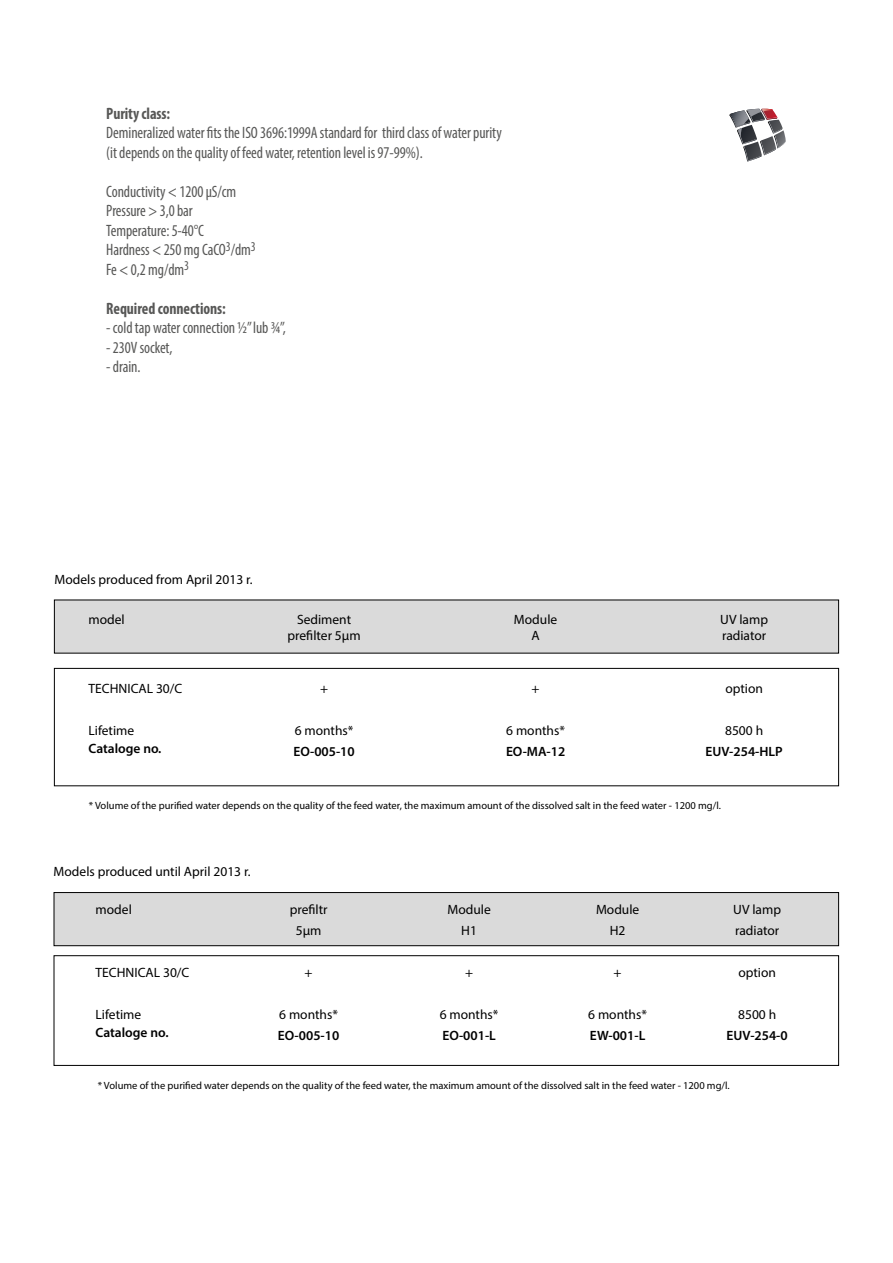
<style>
.page{position:relative;width:893px;height:1263px;background:#fff}
.page>*{position:absolute;margin:0;border:0;box-sizing:border-box;transform-origin:0 0}
.t1{font:condensed 16.5px/19.5px "Myriad Pro";letter-spacing:-.005em;color:#575756;scale:.95 1}
.t2{font:700 condensed 16.5px "Myriad Pro";letter-spacing:-.005em;color:#575756;scale:.95 1}
.t3{font:13.5px "Myriad Pro";color:#000}
.t4{font:600 13.5px "Myriad Pro";color:#000}
.t5{font:10.5px "Myriad Pro";color:#000}
</style>
<div class="page">
<div style="left:54px;top:600px;width:785px;height:53px;background:#dadada"></div>
<div style="left:54px;top:892px;width:785px;height:54px;background:#dadada;border:1px solid #000"></div>
<div style="left:54px;top:668px;width:785px;height:118px;border:1px solid #000"></div>
<div style="left:54px;top:955px;width:785px;height:111px;border:1px solid #000"></div>
<svg style="left:729px;top:109px;width:57px;height:53px"></svg>
<p class="t2" style="left:106px;top:103px;width:69px">Purity class:</p>
<p class="t1" style="left:106px;top:123px;width:418px">Demineralized water fits the ISO 3696:1999A standard for third class of water purity (it depends on the quality of feed water, retention level is 97-99%).</p>
<p class="t1" style="left:106px;top:181px;width:159px">Conductivity &lt; 1200 µS/cm<br>Pressure &gt; 3,0 bar<br>Temperature: 5-40°C<br>Hardness &lt; 250 mg CaCO<sup>3</sup>/dm<sup>3<br></sup>Fe &lt; 0,2 mg/dm<sup>3</sup></p>
<p class="t2" style="left:106px;top:298px;width:127px">Required connections:</p>
<p class="t1" style="left:106px;top:318px;width:191px">- cold tap water connection ½” lub ¾”,</p>
<p class="t1" style="left:106px;top:337px;width:71px">- 230V socket,</p>
<p class="t1" style="left:106px;top:357px;width:38px">- drain.</p>
<p class="t3" style="left:55px;top:571px;width:200px">Models produced from April 2013 r.</p>
<p class="t3" style="left:89px;top:611px;width:38px">model</p>
<p class="t3" style="left:297px;top:611px;width:56px">Sediment</p>
<p class="t3" style="left:514px;top:611px;width:45px">Module</p>
<p class="t3" style="left:720px;top:611px;width:49px">UV lamp</p>
<p class="t3" style="left:288px;top:627px;width:75px">prefilter 5µm</p>
<p class="t3" style="left:531px;top:627px;width:10px">A</p>
<p class="t3" style="left:722px;top:627px;width:46px">radiator</p>
<p class="t3" style="left:89px;top:680px;width:95px">TECHNICAL 30/C</p>
<p class="t3" style="left:320px;top:680px;width:10px">+</p>
<p class="t3" style="left:532px;top:680px;width:10px">+</p>
<p class="t3" style="left:725px;top:680px;width:39px">option</p>
<p class="t3" style="left:89px;top:722px;width:47px">Lifetime</p>
<p class="t3" style="left:295px;top:722px;width:60px">6 months*</p>
<p class="t3" style="left:506px;top:722px;width:60px">6 months*</p>
<p class="t3" style="left:725px;top:722px;width:40px">8500 h</p>
<p class="t4" style="left:89px;top:740px;width:74px">Cataloge no.</p>
<p class="t4" style="left:293px;top:743px;width:63px">EO-005-10</p>
<p class="t4" style="left:506px;top:743px;width:61px">EO-MA-12</p>
<p class="t4" style="left:705px;top:743px;width:79px">EUV-254-HLP</p>
<p class="t5" style="left:89px;top:798px;width:633px">* Volume of the purified water depends on the quality of the feed water, the maximum amount of the dissolved salt in the feed water - 1200 mg/l.</p>
<p class="t3" style="left:54px;top:863px;width:198px">Models produced until April 2013 r.</p>
<p class="t3" style="left:96px;top:901px;width:38px">model</p>
<p class="t3" style="left:290px;top:901px;width:39px">prefiltr</p>
<p class="t3" style="left:447px;top:901px;width:45px">Module</p>
<p class="t3" style="left:596px;top:901px;width:45px">Module</p>
<p class="t3" style="left:733px;top:901px;width:49px">UV lamp</p>
<p class="t3" style="left:296px;top:922px;width:27px">5μm</p>
<p class="t3" style="left:461px;top:922px;width:17px">H1</p>
<p class="t3" style="left:610px;top:922px;width:17px">H2</p>
<p class="t3" style="left:735px;top:922px;width:46px">radiator</p>
<p class="t3" style="left:96px;top:964px;width:95px">TECHNICAL 30/C</p>
<p class="t3" style="left:305px;top:964px;width:10px">+</p>
<p class="t3" style="left:465px;top:964px;width:10px">+</p>
<p class="t3" style="left:614px;top:964px;width:10px">+</p>
<p class="t3" style="left:738px;top:964px;width:39px">option</p>
<p class="t3" style="left:96px;top:1006px;width:47px">Lifetime</p>
<p class="t3" style="left:279px;top:1006px;width:60px">6 months*</p>
<p class="t3" style="left:440px;top:1006px;width:60px">6 months*</p>
<p class="t3" style="left:588px;top:1006px;width:60px">6 months*</p>
<p class="t3" style="left:738px;top:1006px;width:40px">8500 h</p>
<p class="t4" style="left:96px;top:1024px;width:74px">Cataloge no.</p>
<p class="t4" style="left:278px;top:1027px;width:63px">EO-005-10</p>
<p class="t4" style="left:442px;top:1027px;width:55px">EO-001-L</p>
<p class="t4" style="left:590px;top:1027px;width:57px">EW-001-L</p>
<p class="t4" style="left:727px;top:1027px;width:63px">EUV-254-0</p>
<p class="t5" style="left:98px;top:1078px;width:633px">* Volume of the purified water depends on the quality of the feed water, the maximum amount of the dissolved salt in the feed water - 1200 mg/l.</p>
</div>
